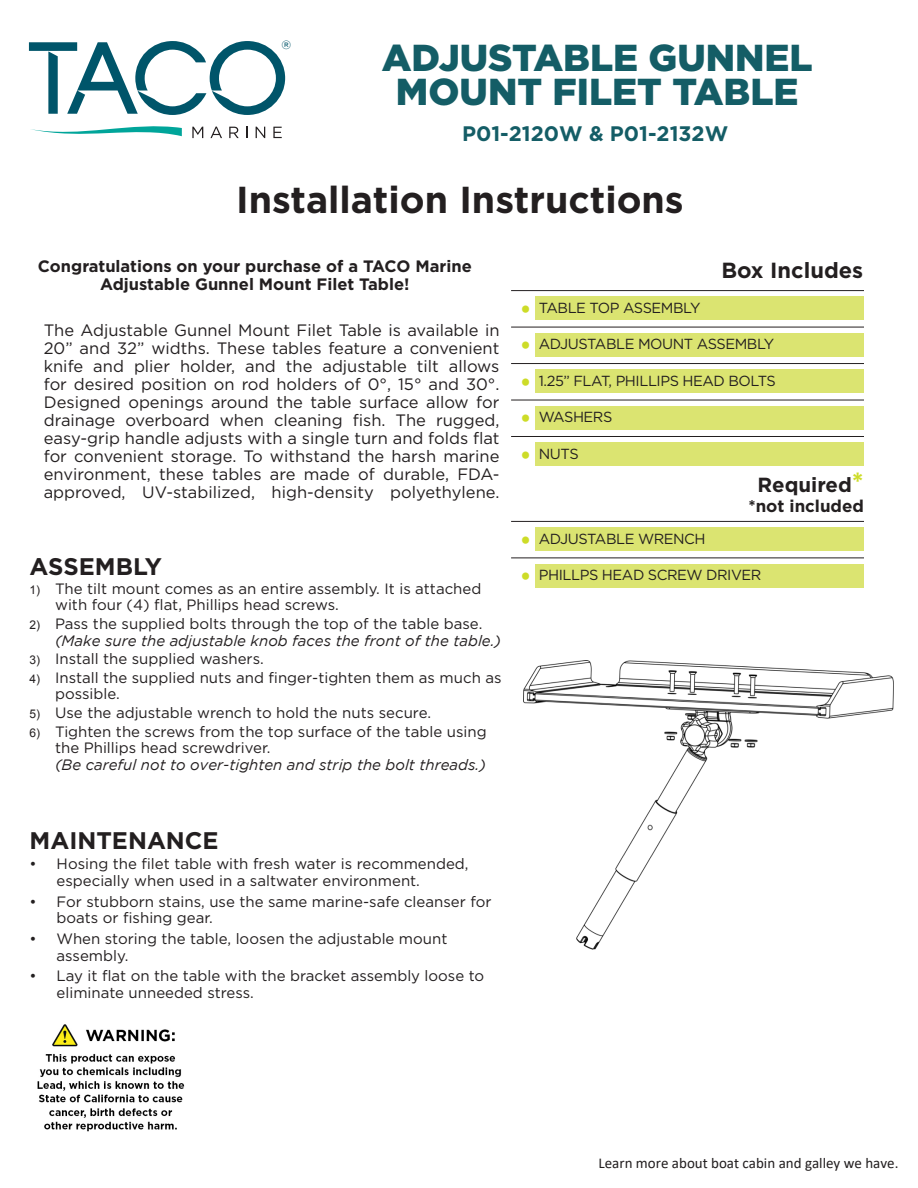
<style>
.page{position:relative;width:918px;height:1188px;background:#fff}
.page>*{position:absolute;margin:0;border:0;box-sizing:border-box;transform-origin:0 0}
.t1{font:900 37.5px "Gotham";color:#145d66}
.t2{font:700 37.5px "Gotham";color:#231f20}
.Instruction_copy{font:700 24px "Gotham";color:#231f20}
.Smaller_Titles{font:700 21.9px "Gotham";color:#231f20}
.t3{font:700 21px "Gotham";color:#145d66}
.Smaller_Titles-2{font:700 20.4px "Gotham";color:#231f20}
.Body_Text{font:700 16.95px "Gotham";color:#231f20}
.bullets_for_instruct{font:16.5px/18px "Gotham";color:#231f20;text-align:justify}
.bullets_for_instruct-2{font:700 16.5px "Gotham";color:#231f20}
.t4{font:15px/16.5px "Gotham";color:#231f20}
.t5{font:italic 15px/16.5px "Gotham";color:#231f20}
.t6{font:15px "Calibri";color:#221e1f}
.t7{font:14.55px "Gotham";letter-spacing:-.03em;color:#231f20}
.t8{font:11.85px "Gotham";color:#00556a}
.s1{font-family:"Arial";font-size:12px}
.s2{font-family:"Arial";font-style:normal;font-size:12px}
.s3{font-style:normal}
.s4{font-style:italic}
.s5{font-family:"Source Sans Pro";font-weight:700;font-size:26.25px;color:#cddc28}
.s6{font-size:27.75px;color:#cddc28}
</style>
<div class="page">
<svg style="left:192px;top:127px;width:11px;height:11px"></svg>
<svg style="left:210px;top:127px;width:12px;height:11px"></svg>
<svg style="left:229px;top:127px;width:10px;height:11px"></svg>
<svg style="left:256px;top:127px;width:9px;height:11px"></svg>
<svg style="left:273px;top:127px;width:9px;height:11px"></svg>
<svg style="left:29px;top:41px;width:256px;height:74px"></svg>
<svg style="left:31px;top:126px;width:151px;height:11px"></svg>
<div style="left:536px;top:297px;width:328px;height:23px;background:#dbe471"></div>
<hr style="left:511px;top:290px;width:353px;height:1px;background:#231f20">
<div style="left:536px;top:333px;width:328px;height:24px;background:#dbe471"></div>
<hr style="left:511px;top:327px;width:353px;height:1px;background:#231f20">
<div style="left:536px;top:370px;width:328px;height:23px;background:#dbe471"></div>
<hr style="left:511px;top:363px;width:353px;height:1px;background:#231f20">
<div style="left:536px;top:406px;width:328px;height:24px;background:#dbe471"></div>
<hr style="left:511px;top:400px;width:353px;height:1px;background:#231f20">
<div style="left:536px;top:443px;width:328px;height:23px;background:#dbe471"></div>
<hr style="left:511px;top:436px;width:353px;height:1px;background:#231f20">
<div style="left:536px;top:528px;width:328px;height:23px;background:#dbe471"></div>
<hr style="left:511px;top:521px;width:353px;height:1px;background:#231f20">
<div style="left:536px;top:564px;width:328px;height:23px;background:#dbe471"></div>
<hr style="left:511px;top:558px;width:353px;height:1px;background:#231f20">
<img style="left:524px;top:660px;width:369px;height:289px">
<img style="left:37px;top:1024px;width:148px;height:108px">
<p class="t8" style="left:282px;top:38px;width:11px">®</p>
<p class="t1" style="left:382px;top:37px;width:433px">ADJUSTABLE GUNNEL</p>
<p class="t1" style="left:396px;top:70px;width:404px">MOUNT FILET TABLE</p>
<p class="t3" style="left:462px;top:119px;width:268px">P01-2120W &amp; P01-2132W</p>
<p class="t2" style="left:236px;top:175px;width:449px">Installation Instructions</p>
<p class="bullets_for_instruct-2" style="left:38px;top:255px;width:435px">Congratulations on your purchase of a TACO Marine</p>
<p class="bullets_for_instruct-2" style="left:100px;top:274px;width:311px">Adjustable Gunnel Mount Filet Table!</p>
<p class="Smaller_Titles" style="left:721px;top:256px;width:143px">Box Includes</p>
<p class="bullets_for_instruct" style="left:44px;top:320px;width:457px">The Adjustable Gunnel Mount Filet Table is available in 20” and 32” widths. These tables feature a convenient knife and plier holder, and the adjustable tilt allows for desired position on rod holders of 0°, 15° and 30°.<br>Designed openings around the table surface allow for drainage overboard when cleaning fish. The rugged, easy-grip handle adjusts with a single turn and folds flat for convenient storage. To withstand the harsh marine environment, these tables are made of durable, FDA&shy;approved, UV-stabilized, high-density polyethylene.</p>
<p class="Instruction_copy" style="left:30px;top:551px;width:134px">ASSEMBLY</p>
<p class="t4" style="left:55px;top:580px;width:428px;text-indent:-26px"><span class="s1">1)</span> The tilt mount comes as an entire assembly. It is attached with four (4) flat, Phillips head screws.</p>
<p class="t5" style="left:55px;top:616px;width:448px;text-indent:-26px"><span class="s2">2)</span> <span class="s3">Pass the supplied bolts through the top of the table base. </span>(Make sure the adjustable knob faces the front of the table.)</p>
<p class="t4" style="left:30px;top:650px;width:236px"><span class="s1">3)</span> Install the supplied washers.</p>
<p class="t4" style="left:55px;top:669px;width:448px;text-indent:-25px"><span class="s1">4)</span> Install the supplied nuts and finger-tighten them as much as possible.</p>
<p class="t4" style="left:30px;top:704px;width:403px"><span class="s1">5)</span> Use the adjustable wrench to hold the nuts secure.</p>
<p class="t4" style="left:55px;top:723px;width:433px;text-indent:-26px"><span class="s1">6)</span> Tighten the screws from the top surface of the table using the Phillips head screwdriver.<br><span class="s4">(Be careful not to over-tighten and strip the bolt threads.)</span></p>
<p class="t7" style="left:521px;top:298px;width:181px"><span class="s5">•</span> TABLE TOP ASSEMBLY</p>
<p class="t7" style="left:521px;top:335px;width:254px"><span class="s5">•</span> ADJUSTABLE MOUNT ASSEMBLY</p>
<p class="t7" style="left:521px;top:371px;width:256px"><span class="s5">•</span> 1.25” FLAT, PHILLIPS HEAD BOLTS</p>
<p class="t7" style="left:521px;top:408px;width:93px"><span class="s5">•</span> WASHERS</p>
<p class="t7" style="left:521px;top:444px;width:59px"><span class="s5">•</span> NUTS</p>
<p class="Smaller_Titles-2" style="left:758px;top:471px;width:108px">Required<span class="s6">*</span></p>
<p class="Body_Text" style="left:748px;top:495px;width:117px">*not included</p>
<p class="t7" style="left:521px;top:529px;width:186px"><span class="s5">•</span> ADJUSTABLE WRENCH</p>
<p class="t7" style="left:521px;top:566px;width:242px"><span class="s5">•</span> PHILLPS HEAD SCREW DRIVER</p>
<p class="Instruction_copy" style="left:30px;top:824px;width:191px">MAINTENANCE</p>
<p class="t4" style="left:57px;top:856px;width:413px;text-indent:-27px">• Hosing the filet table with fresh water is recommended, especially when used in a saltwater environment.</p>
<p class="t4" style="left:57px;top:893px;width:436px;text-indent:-27px">• For stubborn stains, use the same marine-safe cleanser for boats or fishing gear.</p>
<p class="t4" style="left:57px;top:930px;width:392px;text-indent:-27px">• When storing the table, loosen the adjustable mount assembly.</p>
<p class="t4" style="left:57px;top:968px;width:429px;text-indent:-27px">• Lay it flat on the table with the bracket assembly loose to eliminate unneeded stress.</p>
<p class="t6" style="left:599px;top:1152px;width:301px">Learn more about boat cabin and galley we have.</p>
</div>
